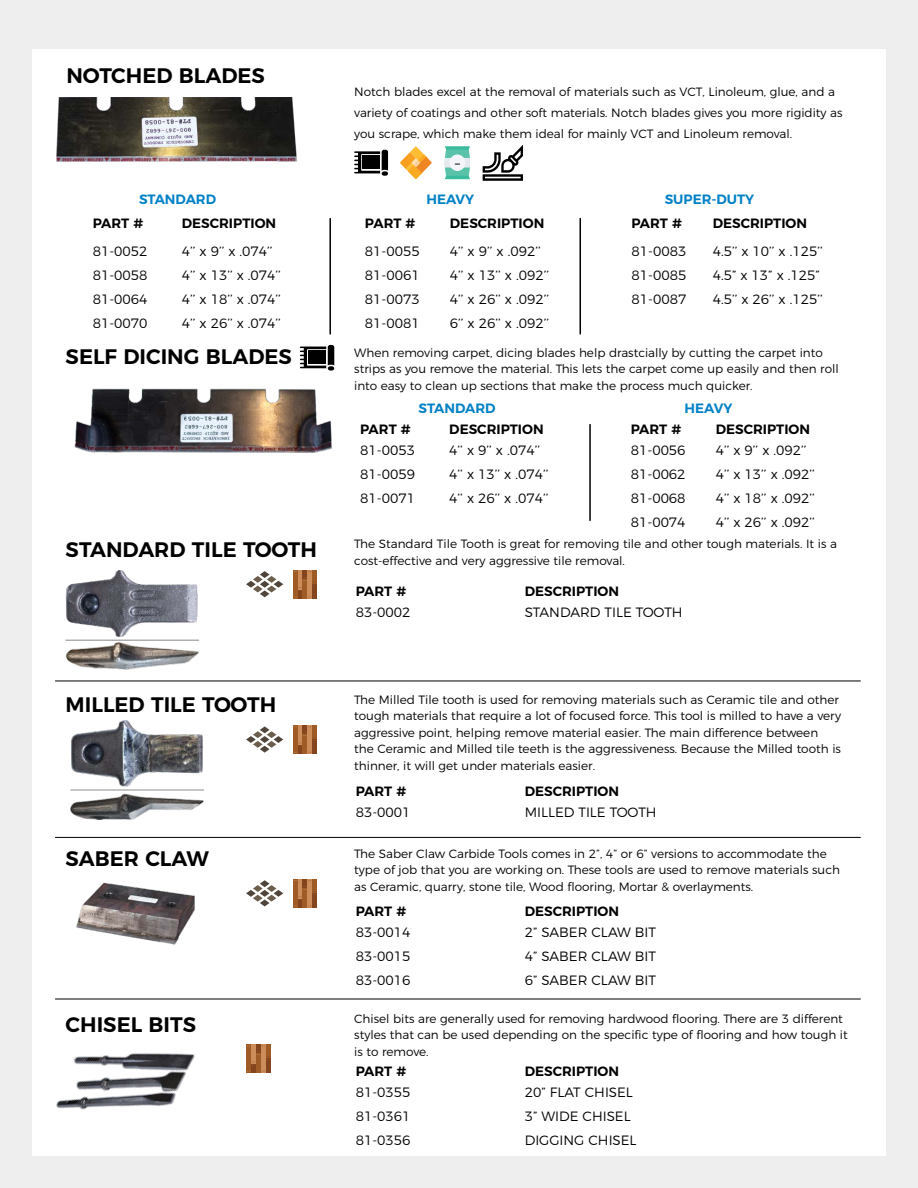
<style>
.page{position:relative;width:918px;height:1188px;background:#efeeef}
.page>*{position:absolute;margin:0;border:0;box-sizing:border-box;transform-origin:0 0}
.t1{font:600 21px "Montserrat";color:#000}
.t2{font:300 13.5px "Montserrat";color:#000}
.t3{font:600 13.5px "Montserrat";color:#000101}
.t4{font:600 13.5px "Montserrat";color:#0081c6}
.t5{font:300 12px/16.5px "Montserrat";color:#000}
</style>
<div class="page">
<div style="left:32px;top:49px;width:854px;height:1107px;background:#fff"></div>
<img style="left:56px;top:97px;width:242px;height:65px">
<img style="left:74px;top:388px;width:258px;height:65px">
<svg style="left:400px;top:146px;width:32px;height:33px"></svg>
<svg style="left:445px;top:146px;width:25px;height:33px"></svg>
<svg style="left:483px;top:145px;width:40px;height:36px"></svg>
<svg style="left:354px;top:150px;width:34px;height:26px"></svg>
<hr style="left:589px;top:424px;width:2px;height:97px;background:#000">
<hr style="left:55px;top:681px;width:806px;height:1px;background:#000">
<hr style="left:55px;top:837px;width:806px;height:1px;background:#000">
<hr style="left:55px;top:999px;width:806px;height:1px;background:#000">
<hr style="left:329px;top:218px;width:2px;height:116px;background:#000">
<hr style="left:580px;top:218px;width:1px;height:116px;background:#000">
<svg style="left:300px;top:345px;width:34px;height:26px"></svg>
<hr style="left:298px;top:570px;width:4px;height:19px;background:#cc8d5b">
<div style="left:312px;top:584px;width:5px;height:14px;background:#84451e"></div>
<div style="left:312px;top:570px;width:5px;height:14px;background:#9f5b26"></div>
<div style="left:302px;top:570px;width:5px;height:9px;background:#84451e"></div>
<div style="left:307px;top:570px;width:5px;height:28px;background:#cc8d5b"></div>
<div style="left:293px;top:570px;width:5px;height:28px;background:#9f5b26"></div>
<svg style="left:294px;top:571px;width:22px;height:27px"></svg>
<svg style="left:246px;top:571px;width:37px;height:26px"></svg>
<img style="left:66px;top:570px;width:132px;height:100px">
<hr style="left:298px;top:879px;width:4px;height:19px;background:#cc8d5b">
<div style="left:312px;top:893px;width:5px;height:14px;background:#84451e"></div>
<div style="left:312px;top:879px;width:5px;height:14px;background:#9f5b26"></div>
<div style="left:302px;top:879px;width:5px;height:9px;background:#84451e"></div>
<div style="left:307px;top:879px;width:5px;height:28px;background:#cc8d5b"></div>
<div style="left:293px;top:879px;width:5px;height:28px;background:#9f5b26"></div>
<svg style="left:294px;top:880px;width:22px;height:27px"></svg>
<svg style="left:246px;top:880px;width:37px;height:26px"></svg>
<img style="left:76px;top:882px;width:119px;height:63px">
<hr style="left:298px;top:744px;width:4px;height:10px;background:#84451e">
<hr style="left:298px;top:725px;width:4px;height:19px;background:#cc8d5b">
<div style="left:312px;top:739px;width:5px;height:15px;background:#84451e"></div>
<div style="left:312px;top:725px;width:5px;height:14px;background:#9f5b26"></div>
<div style="left:302px;top:734px;width:5px;height:20px;background:#9f5b26"></div>
<div style="left:302px;top:725px;width:5px;height:9px;background:#84451e"></div>
<div style="left:307px;top:725px;width:5px;height:29px;background:#cc8d5b"></div>
<div style="left:293px;top:725px;width:5px;height:29px;background:#9f5b26"></div>
<svg style="left:294px;top:726px;width:22px;height:19px"></svg>
<svg style="left:246px;top:726px;width:37px;height:27px"></svg>
<img style="left:70px;top:720px;width:133px;height:100px">
<div style="left:251px;top:1063px;width:5px;height:10px;background:#84451e"></div>
<div style="left:251px;top:1044px;width:5px;height:19px;background:#cc8d5b"></div>
<hr style="left:266px;top:1058px;width:4px;height:15px;background:#84451e">
<hr style="left:266px;top:1044px;width:4px;height:14px;background:#9f5b26">
<div style="left:256px;top:1053px;width:5px;height:20px;background:#9f5b26"></div>
<div style="left:256px;top:1044px;width:5px;height:9px;background:#84451e"></div>
<div style="left:261px;top:1044px;width:5px;height:29px;background:#cc8d5b"></div>
<div style="left:246px;top:1044px;width:5px;height:29px;background:#9f5b26"></div>
<svg style="left:247px;top:1045px;width:22px;height:20px"></svg>
<img style="left:56px;top:1053px;width:139px;height:57px">
<p class="t1" style="left:66px;top:58px;width:200px">NOTCHED BLADES</p>
<p class="t5" style="left:354px;top:80px;width:490px;line-height:21px">Notch blades excel at the removal of materials such as VCT, Linoleum, glue, and a variety of coatings and other soft materials. Notch blades gives you more rigidity as you scrape, which make them ideal for mainly VCT and Linoleum removal.</p>
<p class="t4" style="left:139px;top:188px;width:79px">STANDARD</p>
<p class="t3" style="left:93px;top:212px;width:52px">PART #</p>
<p class="t2" style="left:93px;top:240px;width:56px">81-0052</p>
<p class="t2" style="left:93px;top:264px;width:56px">81-0058</p>
<p class="t2" style="left:93px;top:288px;width:56px">81-0064</p>
<p class="t2" style="left:93px;top:312px;width:56px">81-0070</p>
<p class="t3" style="left:182px;top:212px;width:96px">DESCRIPTION</p>
<p class="t2" style="left:182px;top:240px;width:92px">4’’ x 9’’ x .074’’</p>
<p class="t2" style="left:182px;top:264px;width:101px">4’’ x 13’’ x .074’’</p>
<p class="t2" style="left:182px;top:288px;width:101px">4’’ x 18’’ x .074’’</p>
<p class="t2" style="left:182px;top:312px;width:101px">4’’ x 26’’ x .074’’</p>
<p class="t3" style="left:365px;top:212px;width:52px">PART #</p>
<p class="t2" style="left:365px;top:240px;width:56px">81-0055</p>
<p class="t2" style="left:365px;top:264px;width:56px">81-0061</p>
<p class="t2" style="left:365px;top:288px;width:56px">81-0073</p>
<p class="t2" style="left:365px;top:312px;width:56px">81-0081</p>
<p class="t4" style="left:426px;top:188px;width:49px">HEAVY</p>
<p class="t3" style="left:450px;top:212px;width:96px">DESCRIPTION</p>
<p class="t2" style="left:450px;top:240px;width:92px">4’’ x 9’’ x .092’’</p>
<p class="t2" style="left:450px;top:264px;width:101px">4’’ x 13’’ x .092’’</p>
<p class="t2" style="left:450px;top:288px;width:101px">4’’ x 26’’ x .092’’</p>
<p class="t2" style="left:450px;top:312px;width:101px">6’’ x 26’’ x .092’’</p>
<p class="t4" style="left:665px;top:188px;width:91px">SUPER-DUTY</p>
<p class="t3" style="left:631px;top:212px;width:52px">PART #</p>
<p class="t2" style="left:631px;top:240px;width:56px">81-0083</p>
<p class="t2" style="left:631px;top:264px;width:56px">81-0085</p>
<p class="t2" style="left:631px;top:288px;width:56px">81-0087</p>
<p class="t3" style="left:713px;top:212px;width:96px">DESCRIPTION</p>
<p class="t2" style="left:713px;top:240px;width:112px">4.5’’ x 10’’ x .125’’</p>
<p class="t2" style="left:713px;top:264px;width:109px">4.5” x 13” x .125”</p>
<p class="t2" style="left:713px;top:288px;width:112px">4.5’’ x 26’’ x .125’’</p>
<p class="t1" style="left:66px;top:339px;width:228px">SELF DICING BLADES</p>
<p class="t5" style="left:354px;top:343px;width:486px">When removing carpet, dicing blades help drastcially by cutting the carpet into strips as you remove the material. This lets the carpet come up easily and then roll into easy to clean up sections that make the process much quicker.</p>
<p class="t4" style="left:418px;top:397px;width:79px">STANDARD</p>
<p class="t4" style="left:685px;top:397px;width:49px">HEAVY</p>
<p class="t3" style="left:360px;top:419px;width:52px">PART #</p>
<p class="t2" style="left:360px;top:440px;width:56px">81-0053</p>
<p class="t2" style="left:360px;top:464px;width:56px">81-0059</p>
<p class="t2" style="left:360px;top:488px;width:56px">81-0071</p>
<p class="t3" style="left:449px;top:419px;width:96px">DESCRIPTION</p>
<p class="t2" style="left:449px;top:440px;width:92px">4’’ x 9’’ x .074’’</p>
<p class="t2" style="left:449px;top:464px;width:101px">4’’ x 13’’ x .074’’</p>
<p class="t2" style="left:449px;top:488px;width:101px">4’’ x 26’’ x .074’’</p>
<p class="t3" style="left:631px;top:419px;width:52px">PART #</p>
<p class="t2" style="left:631px;top:440px;width:56px">81-0056</p>
<p class="t2" style="left:631px;top:464px;width:56px">81-0062</p>
<p class="t2" style="left:631px;top:488px;width:56px">81-0068</p>
<p class="t2" style="left:631px;top:512px;width:56px">81-0074</p>
<p class="t3" style="left:716px;top:419px;width:96px">DESCRIPTION</p>
<p class="t2" style="left:716px;top:440px;width:92px">4’’ x 9’’ x .092’’</p>
<p class="t2" style="left:716px;top:464px;width:101px">4’’ x 13’’ x .092’’</p>
<p class="t2" style="left:716px;top:488px;width:101px">4’’ x 18’’ x .092’’</p>
<p class="t2" style="left:716px;top:512px;width:101px">4’’ x 26’’ x .092’’</p>
<p class="t1" style="left:66px;top:533px;width:253px">STANDARD TILE TOOTH</p>
<p class="t5" style="left:354px;top:535px;width:484px">The Standard Tile Tooth is great for removing tile and other tough materials. It is a cost-effective and very aggressive tile removal.</p>
<p class="t3" style="left:356px;top:580px;width:52px">PART #</p>
<p class="t2" style="left:356px;top:601px;width:56px">83-0002</p>
<p class="t3" style="left:525px;top:580px;width:96px">DESCRIPTION</p>
<p class="t2" style="left:525px;top:601px;width:159px">STANDARD TILE TOOTH</p>
<p class="t1" style="left:66px;top:688px;width:212px">MILLED TILE TOOTH</p>
<p class="t5" style="left:354px;top:690px;width:488px">The Milled Tile tooth is used for removing materials such as Ceramic tile and other tough materials that require a lot of focused force. This tool is milled to have a very aggressive point, helping remove material easier. The main difference between<br>the Ceramic and Milled tile teeth is the aggressiveness. Because the Milled tooth is thinner, it will get under materials easier.</p>
<p class="t3" style="left:356px;top:780px;width:52px">PART #</p>
<p class="t2" style="left:356px;top:802px;width:56px">83-0001</p>
<p class="t3" style="left:525px;top:780px;width:96px">DESCRIPTION</p>
<p class="t2" style="left:525px;top:802px;width:133px">MILLED TILE TOOTH</p>
<p class="t1" style="left:66px;top:842px;width:145px">SABER CLAW</p>
<p class="t5" style="left:354px;top:844px;width:487px">The Saber Claw Carbide Tools comes in 2”, 4” or 6” versions to accommodate the type of job that you are working on. These tools are used to remove materials such as Ceramic, quarry, stone tile, Wood flooring, Mortar &amp; overlayments.</p>
<p class="t3" style="left:356px;top:900px;width:52px">PART #</p>
<p class="t2" style="left:356px;top:922px;width:56px">83-0014</p>
<p class="t2" style="left:356px;top:946px;width:56px">83-0015</p>
<p class="t2" style="left:356px;top:970px;width:56px">83-0016</p>
<p class="t3" style="left:525px;top:900px;width:96px">DESCRIPTION</p>
<p class="t2" style="left:525px;top:922px;width:133px">2” SABER CLAW BIT</p>
<p class="t2" style="left:525px;top:946px;width:133px">4” SABER CLAW BIT</p>
<p class="t2" style="left:525px;top:970px;width:133px">6” SABER CLAW BIT</p>
<p class="t1" style="left:66px;top:1007px;width:132px">CHISEL BITS</p>
<p class="t5" style="left:354px;top:1009px;width:495px">Chisel bits are generally used for removing hardwood flooring. There are 3 different styles that can be used depending on the specific type of flooring and how tough it is to remove.</p>
<p class="t3" style="left:356px;top:1061px;width:52px">PART #</p>
<p class="t2" style="left:356px;top:1082px;width:56px">81-0355</p>
<p class="t2" style="left:356px;top:1106px;width:56px">81-0361</p>
<p class="t2" style="left:356px;top:1130px;width:56px">81-0356</p>
<p class="t3" style="left:525px;top:1061px;width:96px">DESCRIPTION</p>
<p class="t2" style="left:525px;top:1082px;width:110px">20” FLAT CHISEL</p>
<p class="t2" style="left:525px;top:1106px;width:108px">3” WIDE CHISEL</p>
<p class="t2" style="left:525px;top:1130px;width:113px">DIGGING CHISEL</p>
</div>
